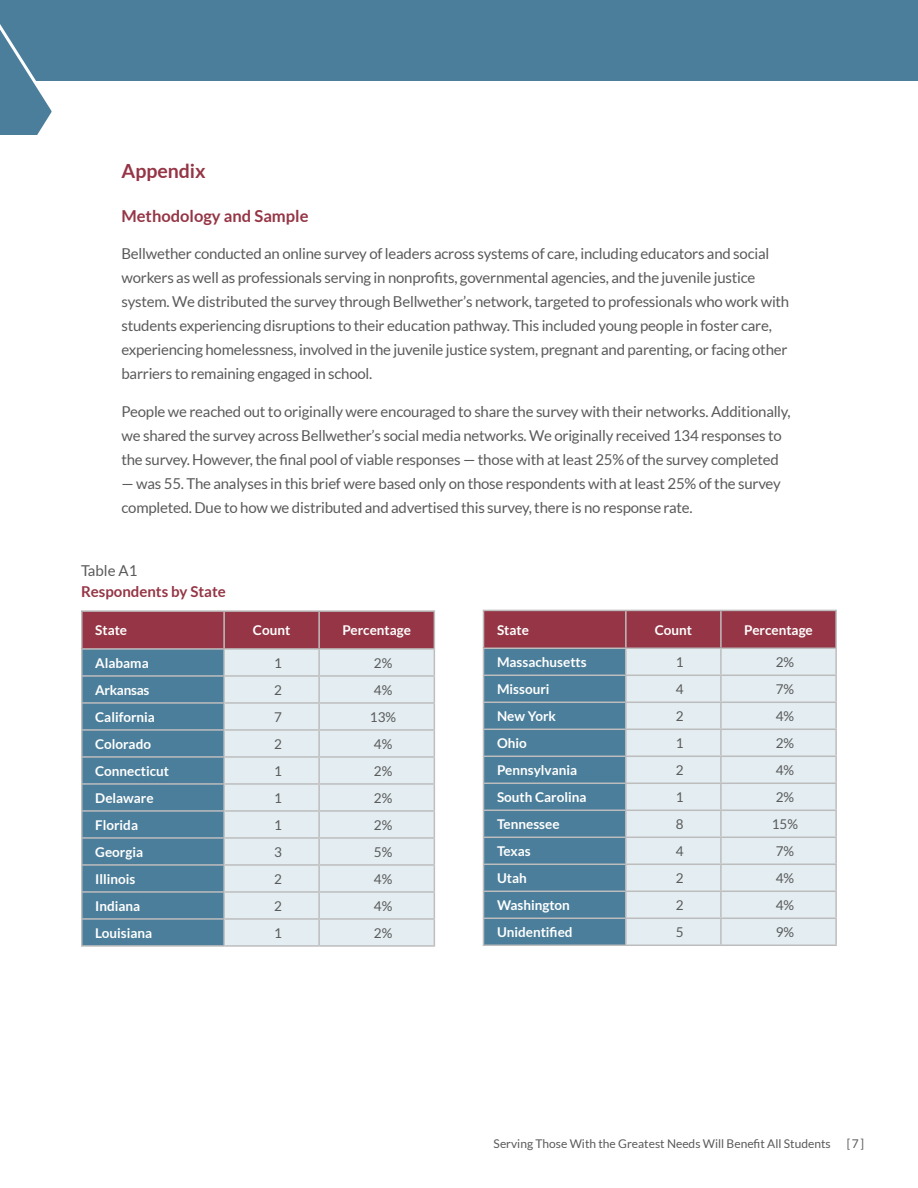
<style>
.page{position:relative;width:918px;height:1188px;background:#fff}
.page>*{position:absolute;margin:0;border:0;box-sizing:border-box;transform-origin:0 0}
.Header_1{font:700 19.5px "Lato";color:#953545}
.Header_1-2{font:700 16.5px "Lato";color:#953545}
.BodyCopy{font:15px/24px "Lato";letter-spacing:-.015em;color:#5a5a5a}
.Figure_Number{font:700 15px/21px "Lato";color:#953545}
.Body_Copy{font:700 13.5px "Lato";color:#fff}
.Body_Copy-2{font:13.5px "Lato";color:#5a5a5a}
.Body_Copy-3{font:700 13.5px "Lato";letter-spacing:-.02em;color:#fff}
.t1{font:12px "Lato";color:#5a5a5a}
.s1{font-weight:400;color:#5a5a5a}
</style>
<div class="page">
<div style="left:56px;top:0;width:862px;height:81px;background:#4b7e9a"></div>
<svg style="left:0;top:0;width:56px;height:135px;background:#608da5"></svg>
<hr style="left:81px;top:610px;width:143px;height:2px;background:#bdbdbd">
<hr style="left:224px;top:610px;width:95px;height:2px;background:#bdbdbd">
<hr style="left:319px;top:610px;width:116px;height:2px;background:#bdbdbd">
<svg style="left:81px;top:611px;width:354px;height:334px;background:#a5b1be"></svg>
<hr style="left:81px;top:945px;width:143px;height:2px;background:#bdbdbd">
<hr style="left:224px;top:945px;width:95px;height:2px;background:#bdbdbd">
<hr style="left:319px;top:945px;width:116px;height:2px;background:#bdbdbd">
<hr style="left:721px;top:610px;width:116px;height:1px;background:#bdbdbd">
<hr style="left:835px;top:611px;width:2px;height:37px;background:#bdbdbd">
<hr style="left:721px;top:648px;width:116px;height:1px;background:#bdbdbd">
<hr style="left:835px;top:649px;width:2px;height:26px;background:#bdbdbd">
<hr style="left:721px;top:675px;width:116px;height:1px;background:#bdbdbd">
<hr style="left:835px;top:676px;width:2px;height:26px;background:#bdbdbd">
<hr style="left:721px;top:702px;width:116px;height:1px;background:#bdbdbd">
<hr style="left:835px;top:703px;width:2px;height:26px;background:#bdbdbd">
<hr style="left:721px;top:729px;width:116px;height:1px;background:#bdbdbd">
<hr style="left:835px;top:730px;width:2px;height:26px;background:#bdbdbd">
<hr style="left:721px;top:756px;width:116px;height:1px;background:#bdbdbd">
<hr style="left:835px;top:757px;width:2px;height:26px;background:#bdbdbd">
<hr style="left:721px;top:783px;width:116px;height:1px;background:#bdbdbd">
<hr style="left:835px;top:784px;width:2px;height:26px;background:#bdbdbd">
<hr style="left:721px;top:810px;width:116px;height:1px;background:#bdbdbd">
<hr style="left:835px;top:811px;width:2px;height:26px;background:#bdbdbd">
<hr style="left:721px;top:837px;width:116px;height:1px;background:#bdbdbd">
<hr style="left:835px;top:838px;width:2px;height:26px;background:#bdbdbd">
<hr style="left:721px;top:864px;width:116px;height:1px;background:#bdbdbd">
<hr style="left:835px;top:865px;width:2px;height:26px;background:#bdbdbd">
<hr style="left:721px;top:891px;width:116px;height:1px;background:#bdbdbd">
<hr style="left:835px;top:892px;width:2px;height:26px;background:#bdbdbd">
<svg style="left:483px;top:610px;width:353px;height:335px;background:#a6b1be"></svg>
<hr style="left:626px;top:918px;width:95px;height:1px;background:#bdbdbd">
<hr style="left:625px;top:919px;width:2px;height:26px;background:#bdbdbd">
<hr style="left:721px;top:918px;width:116px;height:1px;background:#bdbdbd">
<hr style="left:720px;top:919px;width:2px;height:26px;background:#bdbdbd">
<hr style="left:835px;top:919px;width:2px;height:26px;background:#bdbdbd">
<hr style="left:483px;top:945px;width:143px;height:1px;background:#bdbdbd">
<hr style="left:626px;top:945px;width:95px;height:1px;background:#bdbdbd">
<hr style="left:721px;top:945px;width:116px;height:1px;background:#bdbdbd">
<p class="Header_1" style="left:122px;top:159px;width:86px">Appendix</p>
<p class="Header_1-2" style="left:122px;top:206px;width:188px">Methodology and Sample</p>
<p class="BodyCopy" style="left:122px;top:242px;width:669px">Bellwether conducted an online survey of leaders across systems of care, including educators and social workers as well as professionals serving in nonprofits, governmental agencies, and the juvenile justice system. We distributed the survey through Bellwether’s network, targeted to professionals who work with students experiencing disruptions to their education pathway. This included young people in foster care, experiencing homelessness, involved in the juvenile justice system, pregnant and parenting, or facing other barriers to remaining engaged in school.</p>
<p class="BodyCopy" style="left:122px;top:399px;width:671px">People we reached out to originally were encouraged to share the survey with their networks. Additionally, we shared the survey across Bellwether’s social media networks. We originally received 134 responses to the survey. However, the final pool of viable responses — those with at least 25% of the survey completed</p>
<p class="BodyCopy" style="left:122px;top:471px;width:661px">— was 55. The analyses in this brief were based only on those respondents with at least 25% of the survey completed. Due to how we distributed and advertised this survey, there is no response rate.</p>
<p class="Figure_Number" style="left:81px;top:560px;width:146px"><span class="s1">Table A1<br></span>Respondents by State</p>
<p class="Body_Copy" style="left:95px;top:623px;width:33px">State</p>
<p class="Body_Copy" style="left:253px;top:623px;width:39px">Count</p>
<p class="Body_Copy" style="left:342px;top:623px;width:70px">Percentage</p>
<p class="Body_Copy" style="left:95px;top:655px;width:55px">Alabama</p>
<p class="Body_Copy-2" style="left:274px;top:655px;width:9px">1</p>
<p class="Body_Copy-2" style="left:374px;top:655px;width:20px">2%</p>
<p class="Body_Copy-3" style="left:95px;top:682px;width:56px">Arkansas</p>
<p class="Body_Copy-2" style="left:274px;top:682px;width:9px">2</p>
<p class="Body_Copy-2" style="left:374px;top:682px;width:20px">4%</p>
<p class="Body_Copy" style="left:95px;top:709px;width:61px">California</p>
<p class="Body_Copy-2" style="left:274px;top:709px;width:9px">7</p>
<p class="Body_Copy-2" style="left:370px;top:709px;width:28px">13%</p>
<p class="Body_Copy" style="left:95px;top:736px;width:57px">Colorado</p>
<p class="Body_Copy-2" style="left:274px;top:736px;width:9px">2</p>
<p class="Body_Copy-2" style="left:374px;top:736px;width:20px">4%</p>
<p class="Body_Copy" style="left:95px;top:763px;width:75px">Connecticut</p>
<p class="Body_Copy-2" style="left:274px;top:763px;width:9px">1</p>
<p class="Body_Copy-2" style="left:374px;top:763px;width:20px">2%</p>
<p class="Body_Copy" style="left:95px;top:790px;width:60px">Delaware</p>
<p class="Body_Copy-2" style="left:274px;top:790px;width:9px">1</p>
<p class="Body_Copy-2" style="left:374px;top:790px;width:20px">2%</p>
<p class="Body_Copy" style="left:95px;top:817px;width:44px">Florida</p>
<p class="Body_Copy-2" style="left:274px;top:817px;width:9px">1</p>
<p class="Body_Copy-2" style="left:374px;top:817px;width:20px">2%</p>
<p class="Body_Copy" style="left:95px;top:844px;width:49px">Georgia</p>
<p class="Body_Copy-2" style="left:274px;top:844px;width:9px">3</p>
<p class="Body_Copy-2" style="left:374px;top:844px;width:20px">5%</p>
<p class="Body_Copy" style="left:95px;top:871px;width:42px">Illinois</p>
<p class="Body_Copy-2" style="left:274px;top:871px;width:9px">2</p>
<p class="Body_Copy-2" style="left:374px;top:871px;width:20px">4%</p>
<p class="Body_Copy" style="left:95px;top:898px;width:47px">Indiana</p>
<p class="Body_Copy-2" style="left:274px;top:898px;width:9px">2</p>
<p class="Body_Copy-2" style="left:374px;top:898px;width:20px">4%</p>
<p class="Body_Copy" style="left:95px;top:925px;width:59px">Louisiana</p>
<p class="Body_Copy-2" style="left:274px;top:925px;width:9px">1</p>
<p class="Body_Copy-2" style="left:374px;top:925px;width:20px">2%</p>
<p class="Body_Copy" style="left:497px;top:622px;width:33px">State</p>
<p class="Body_Copy" style="left:655px;top:622px;width:39px">Count</p>
<p class="Body_Copy" style="left:744px;top:622px;width:70px">Percentage</p>
<p class="Body_Copy" style="left:497px;top:655px;width:91px">Massachusetts</p>
<p class="Body_Copy-2" style="left:676px;top:655px;width:9px">1</p>
<p class="Body_Copy-2" style="left:776px;top:655px;width:20px">2%</p>
<p class="Body_Copy" style="left:497px;top:682px;width:54px">Missouri</p>
<p class="Body_Copy-2" style="left:676px;top:682px;width:9px">4</p>
<p class="Body_Copy-2" style="left:776px;top:682px;width:20px">7%</p>
<p class="Body_Copy" style="left:497px;top:709px;width:61px">New York</p>
<p class="Body_Copy-2" style="left:676px;top:709px;width:9px">2</p>
<p class="Body_Copy-2" style="left:776px;top:709px;width:20px">4%</p>
<p class="Body_Copy" style="left:497px;top:736px;width:31px">Ohio</p>
<p class="Body_Copy-2" style="left:676px;top:736px;width:9px">1</p>
<p class="Body_Copy-2" style="left:776px;top:736px;width:20px">2%</p>
<p class="Body_Copy" style="left:497px;top:763px;width:82px">Pennsylvania</p>
<p class="Body_Copy-2" style="left:676px;top:763px;width:9px">2</p>
<p class="Body_Copy-2" style="left:776px;top:763px;width:20px">4%</p>
<p class="Body_Copy" style="left:497px;top:790px;width:91px">South Carolina</p>
<p class="Body_Copy-2" style="left:676px;top:790px;width:9px">1</p>
<p class="Body_Copy-2" style="left:776px;top:790px;width:20px">2%</p>
<p class="Body_Copy" style="left:497px;top:817px;width:64px">Tennessee</p>
<p class="Body_Copy-2" style="left:676px;top:817px;width:9px">8</p>
<p class="Body_Copy-2" style="left:772px;top:817px;width:28px">15%</p>
<p class="Body_Copy" style="left:497px;top:844px;width:35px">Texas</p>
<p class="Body_Copy-2" style="left:676px;top:844px;width:9px">4</p>
<p class="Body_Copy-2" style="left:776px;top:844px;width:20px">7%</p>
<p class="Body_Copy" style="left:497px;top:871px;width:31px">Utah</p>
<p class="Body_Copy-2" style="left:676px;top:871px;width:9px">2</p>
<p class="Body_Copy-2" style="left:776px;top:871px;width:20px">4%</p>
<p class="Body_Copy" style="left:497px;top:898px;width:74px">Washington</p>
<p class="Body_Copy-2" style="left:676px;top:898px;width:9px">2</p>
<p class="Body_Copy-2" style="left:776px;top:898px;width:20px">4%</p>
<p class="Body_Copy" style="left:497px;top:925px;width:77px">Unidentified</p>
<p class="Body_Copy-2" style="left:676px;top:925px;width:9px">5</p>
<p class="Body_Copy-2" style="left:776px;top:925px;width:20px">9%</p>
<p class="t1" style="left:494px;top:1136px;width:339px">Serving Those With the Greatest Needs Will Benefit All Students</p>
<p class="t1" style="left:847px;top:1136px;width:19px">[7]</p>
</div>
